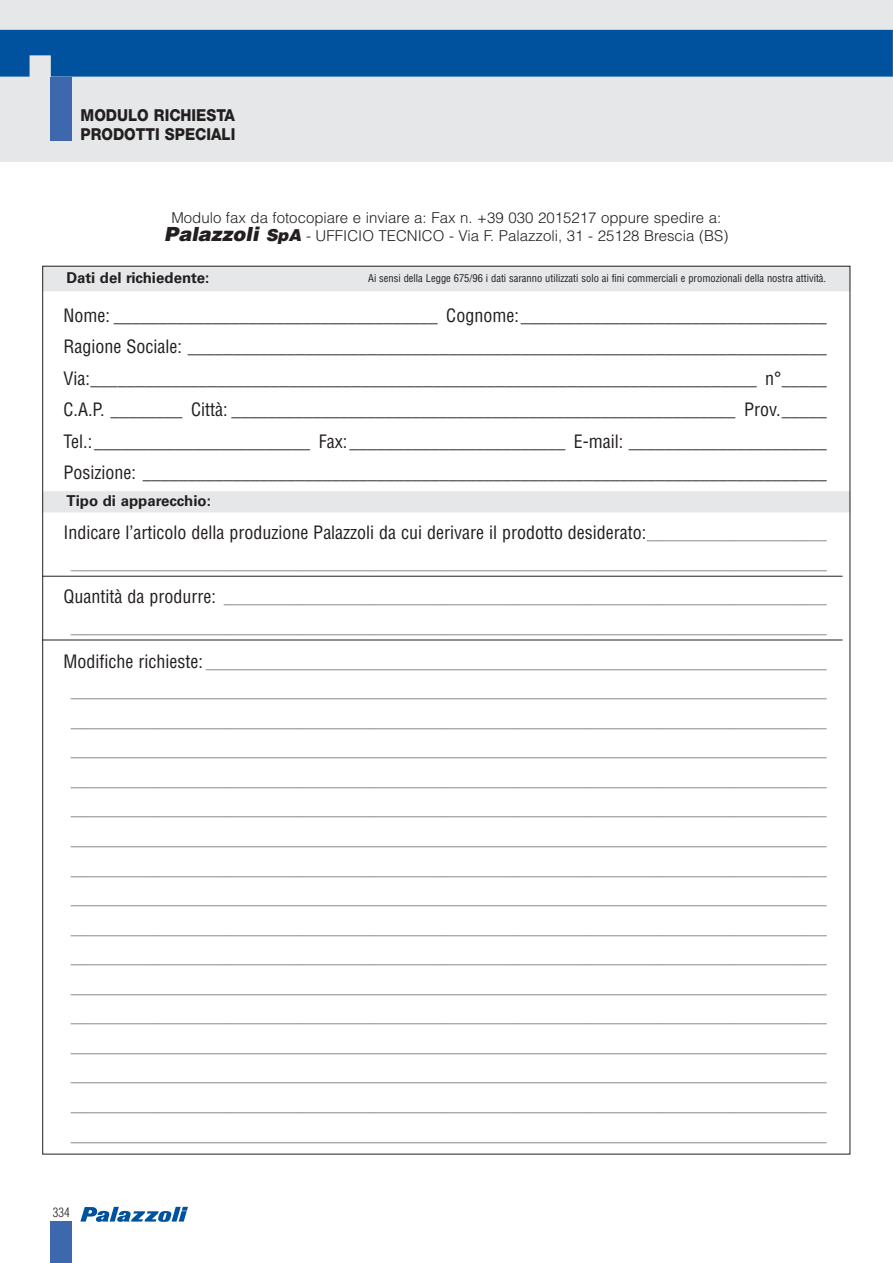
<style>
.page{position:relative;width:893px;height:1263px;background:#fff}
.page>*{position:absolute;margin:0;border:0;box-sizing:border-box;transform-origin:0 0}
.t1{font:condensed 18px/29.5px "Helvetica";color:#808284;text-align:center}
.t2{font:condensed 18px/31.5px "Helvetica";color:#231f20;text-align:justify}
.t3{font:800 16.5px/19.5px "Helvetica Neue";color:#231f20;scale:.9 1}
.t4{font:300 15px/18px "Helvetica";color:#231f20;text-align:center}
.t5{font:700 15px "Univers";color:#231f20}
.t6{font:300 condensed 12.75px "Helvetica";color:#231f20}
.t7{font:condensed 10.5px "Helvetica";color:#231f20}
.s1{font-weight:900;font-style:italic;font-size:19.5px}
.s2{font-weight:900;font-style:italic;font-size:16.5px}
.s3{color:#231f20}
</style>
<div class="page">
<div style="left:0;top:0;width:893px;height:162px;background:#e6e7e8"></div>
<div style="left:51px;top:77px;width:21px;height:63px;background:#3d68ad"></div>
<svg style="left:80px;top:1207px;width:108px;height:15px"></svg>
<div style="left:51px;top:1222px;width:21px;height:41px;background:#3d68ad"></div>
<div style="left:0;top:30px;width:893px;height:47px;background:#00529f"></div>
<div style="left:44px;top:267px;width:805px;height:23px;background:#e6e7e8"></div>
<div style="left:42px;top:266px;width:808px;height:25px;border:2px solid #e6e7e8"></div>
<div style="left:44px;top:493px;width:805px;height:18px;background:#e6e7e8"></div>
<div style="left:42px;top:491px;width:808px;height:21px;border:2px solid #e6e7e8"></div>
<hr style="left:42px;top:576px;width:800px;height:1px;background:#231f20">
<hr style="left:42px;top:640px;width:800px;height:1px;background:#231f20">
<p class="t3" style="left:81px;top:107px;width:173px">MODULO RICHIESTA<br>PRODOTTI SPECIALI</p>
<p class="t4" style="left:164px;top:211px;width:565px">Modulo fax da fotocopiare e inviare a: Fax n. +39 030 2015217 oppure spedire a:<br><span class="s1">Palazzoli</span> <span class="s2">SpA</span> - UFFICIO TECNICO - Via F. Palazzoli, 31 - 25128 Brescia (BS)</p>
<p class="t7" style="left:368px;top:274px;width:459px">Ai sensi della Legge 675/96 i dati saranno utilizzati solo ai fini commerciali e promozionali della nostra attività.</p>
<p class="t5" style="left:67px;top:272px;width:144px">Dati del richiedente:</p>
<p class="t2" style="left:64px;top:301px;width:765px">Nome: ____________________________________ Cognome:__________________________________ Ragione Sociale: _______________________________________________________________________ Via:__________________________________________________________________________ n°_____ C.A.P. ________ Città: ________________________________________________________ Prov._____ Tel.:________________________ Fax:________________________ E-mail: ______________________ Posizione: ____________________________________________________________________________</p>
<p class="t5" style="left:67px;top:495px;width:146px">Tipo di apparecchio:</p>
<p class="t1" style="left:64px;top:519px;width:765px;line-height:30px"><span class="s3">Indicare l’articolo della produzione Palazzoli da cui derivare il prodotto desiderato:</span>____________________ ____________________________________________________________________________________</p>
<p class="t1" style="left:64px;top:583px;width:765px;line-height:30px"><span class="s3">Quantità da produrre:</span> ___________________________________________________________________ ____________________________________________________________________________________</p>
<p class="t1" style="left:64px;top:648px;width:765px"><span class="s3">Modifiche richieste:</span> _____________________________________________________________________ ____________________________________________________________________________________ ____________________________________________________________________________________ ____________________________________________________________________________________ ____________________________________________________________________________________ ____________________________________________________________________________________ ____________________________________________________________________________________ ____________________________________________________________________________________ ____________________________________________________________________________________ ____________________________________________________________________________________ ____________________________________________________________________________________ ____________________________________________________________________________________ ____________________________________________________________________________________ ____________________________________________________________________________________ ____________________________________________________________________________________ ____________________________________________________________________________________ ____________________________________________________________________________________</p>
<p class="t6" style="left:53px;top:1207px;width:18px">334</p>
</div>
